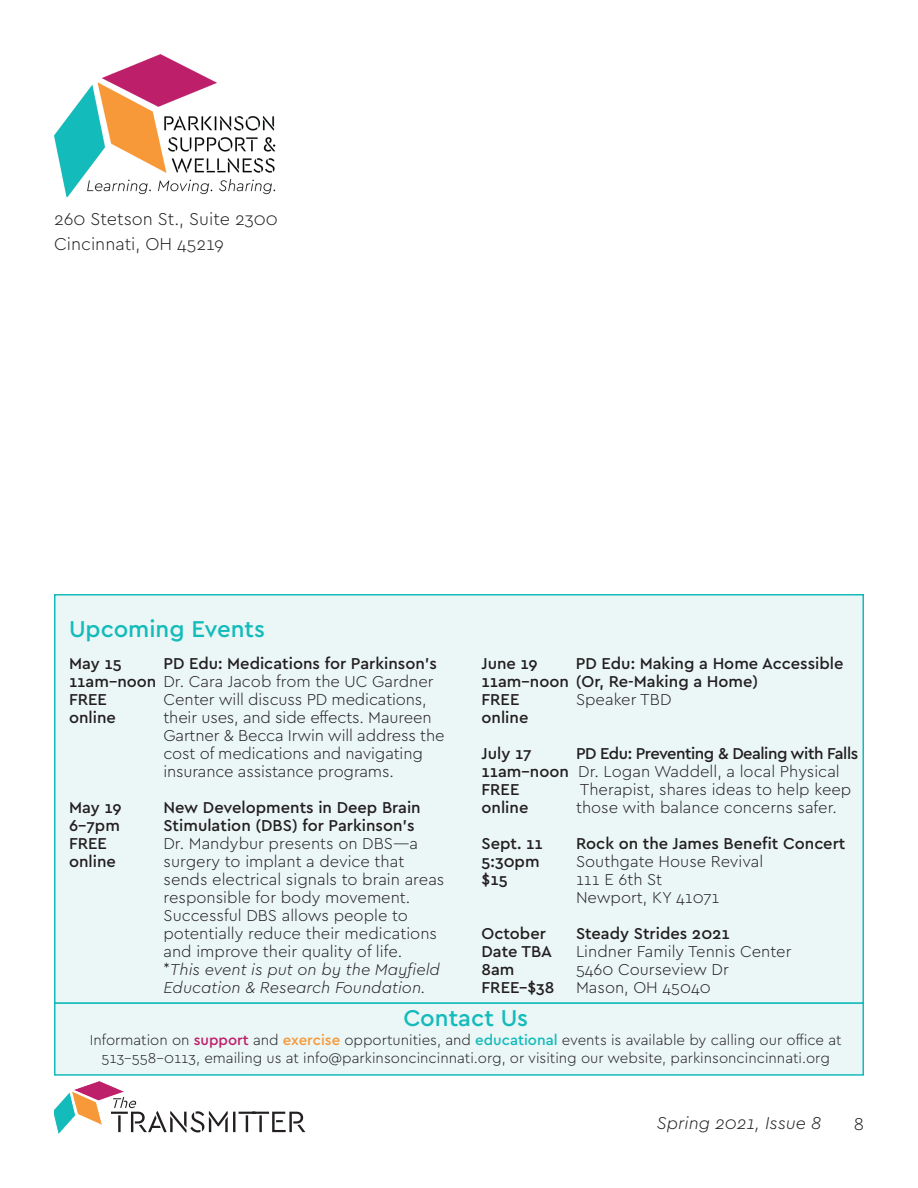
<style>
.page{position:relative;width:918px;height:1188px;background:#fff}
.page>*{position:absolute;margin:0;border:0;box-sizing:border-box;transform-origin:0 0}
.t1{font:500 24px "Cera PRO";color:#14bbbb}
.t2{font:300 18px/25.2px "Cera PRO";color:#231f20}
.t3{font:italic 300 18px "Cera PRO";color:#231f20}
.t4{font:300 16.5px/18px "Cera PRO";color:#231f20}
.t5{font:500 16.5px/18px "Cera PRO";color:#231f20}
.t6{font:500 16.5px/18px "Cera PRO";letter-spacing:-.03em;color:#231f20}
.t7{font:300 15px/18px "Cera PRO";color:#231f20;text-align:center}
.s1{font-weight:300}
.s2{font-style:italic}
.s3{font-weight:500;color:#bd1f6a}
.s4{font-weight:500;color:#f79837}
.s5{font-weight:500;color:#14bbbb}
</style>
<div class="page">
<div style="left:55px;top:1003px;width:808px;height:72px;background:#ebf6f6"></div>
<div style="left:54px;top:1002px;width:810px;height:74px;border:2px solid #14bbbb"></div>
<img style="left:54px;top:54px;width:222px;height:143px">
<div style="left:55px;top:595px;width:808px;height:408px;background:#ebf6f6"></div>
<div style="left:54px;top:594px;width:810px;height:410px;border:2px solid #14bbbb"></div>
<svg style="left:123px;top:1097px;width:182px;height:35px"></svg>
<img style="left:54px;top:1081px;width:69px;height:53px">
<p class="t2" style="left:54px;top:206px;width:225px">260 Stetson St., Suite 2300<br>Cincinnati, OH 45219</p>
<h1 class="t1" style="left:69px;top:613px;width:197px">Upcoming Events</h1>
<p class="t5" style="left:69px;top:653px;width:54px">May 15</p>
<p class="t5" style="left:69px;top:653px;width:369px;text-indent:94px">PD Edu: Medications for Parkinson’s<br>11am–noon <span class="s1">Dr. Cara Jacob from the UC Gardner<br></span>FREE</p>
<p class="t4" style="left:163px;top:689px;width:265px">Center will discuss PD medications,</p>
<p class="t5" style="left:69px;top:707px;width:48px">online</p>
<p class="t4" style="left:163px;top:707px;width:283px">their uses, and side effects. Maureen Gartner &amp; Becca Irwin will address the cost of medications and navigating insurance assistance programs.</p>
<p class="t5" style="left:69px;top:797px;width:54px">May 19</p>
<p class="t5" style="left:163px;top:797px;width:259px">New Developments in Deep Brain</p>
<p class="t5" style="left:69px;top:815px;width:52px">6–7pm</p>
<p class="t5" style="left:163px;top:815px;width:253px">Stimulation (DBS) for Parkinson's</p>
<p class="t5" style="left:69px;top:833px;width:39px">FREE</p>
<p class="t4" style="left:163px;top:834px;width:256px">Dr. Mandybur presents on DBS—a</p>
<p class="t5" style="left:69px;top:851px;width:48px">online</p>
<p class="t4" style="left:163px;top:852px;width:282px">surgery to implant a device that sends electrical signals to brain areas responsible for body movement.<br>Successful DBS allows people to potentially reduce their medications and improve their quality of life.<br>*<span class="s2">This event is put on by the Mayfield Education &amp; Research Foundation.</span></p>
<p class="t5" style="left:482px;top:654px;width:364px;text-indent:94px">PD Edu: Making a Home Accessible<br>11am–noon (Or, Re-Making a Home)<br>FREE</p>
<p class="t5" style="left:482px;top:654px;width:58px">June 19</p>
<p class="t4" style="left:576px;top:690px;width:97px">Speaker TBD</p>
<p class="t5" style="left:482px;top:699px;width:51px;line-height:36px">online<br>July 17</p>
<p class="t6" style="left:482px;top:744px;width:378px;text-indent:94px">PD Edu: Preventing &amp; Dealing with Falls<br>11am–noon <span class="s1">Dr. Logan Waddell, a local Physical<br></span>FREE</p>
<p class="t4" style="left:580px;top:780px;width:273px">Therapist, shares ideas to help keep</p>
<p class="t5" style="left:482px;top:798px;width:48px">online</p>
<p class="t4" style="left:576px;top:798px;width:262px">those with balance concerns safer.</p>
<p class="t5" style="left:482px;top:834px;width:63px">Sept. 11</p>
<p class="t5" style="left:576px;top:834px;width:271px">Rock on the James Benefit Concert</p>
<p class="t5" style="left:482px;top:852px;width:60px">5:30pm</p>
<p class="t4" style="left:576px;top:852px;width:189px">Southgate House Revival</p>
<p class="t5" style="left:482px;top:870px;width:28px">$15</p>
<p class="t4" style="left:576px;top:870px;width:145px">111 E 6th St<br>Newport, KY 41071</p>
<p class="t5" style="left:482px;top:924px;width:66px">October</p>
<p class="t5" style="left:576px;top:924px;width:155px">Steady Strides 2021</p>
<p class="t5" style="left:482px;top:942px;width:72px">Date TBA</p>
<p class="t4" style="left:576px;top:942px;width:217px">Lindner Family Tennis Center</p>
<p class="t5" style="left:482px;top:960px;width:35px">8am</p>
<p class="t4" style="left:576px;top:960px;width:154px">5460 Courseview Dr</p>
<p class="t5" style="left:482px;top:978px;width:75px">FREE–$38</p>
<p class="t4" style="left:576px;top:978px;width:136px">Mason, OH 45040</p>
<h1 class="t1" style="left:403px;top:1002px;width:126px">Contact Us</h1>
<p class="t7" style="left:90px;top:1031px;width:753px">Information on <span class="s3">support</span> and <span class="s4">exercise</span> opportunities, and <span class="s5">educational</span> events is available by calling our office at<br>513-558-0113, emailing us at info@parkinsoncincinnati.org, or visiting our website, parkinsoncincinnati.org</p>
<p class="t3" style="left:657px;top:1111px;width:166px">Spring 2021, Issue 8</p>
<p class="t2" style="left:854px;top:1111px;width:12px">8</p>
</div>
